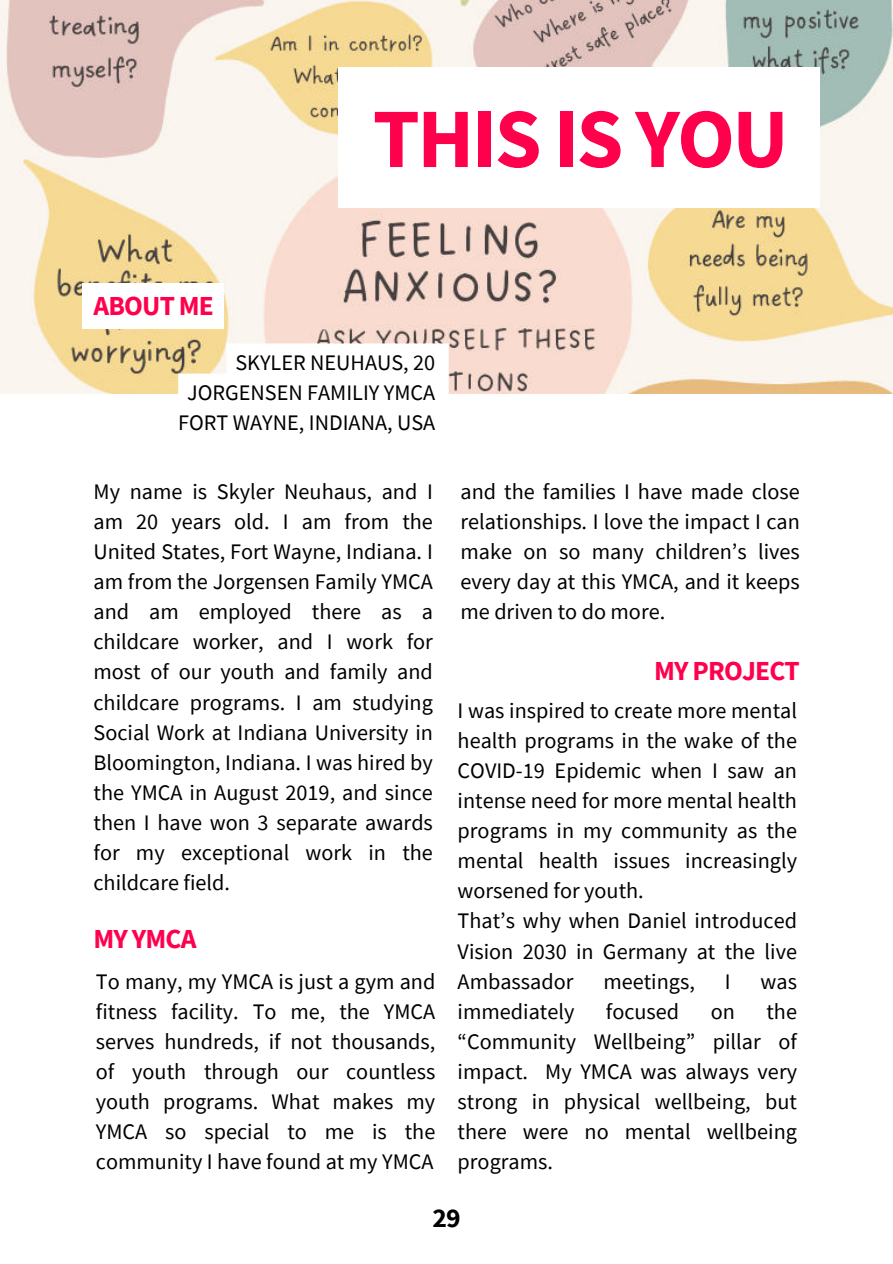
<style>
.page{position:relative;width:893px;height:1264px;background:#fff}
.page>*{position:absolute;margin:0;border:0;box-sizing:border-box;transform-origin:0 0}
.t1{font:700 84.45px "Source Sans Pro";letter-spacing:-.03em;color:#ff004d}
.t2{font:700 27.45px "Source Sans Pro";letter-spacing:-.03em;color:#ff004d}
.t3{font:700 27.45px "Source Sans Pro";color:#000}
.t4{font:22.2px/30.2px "Source Sans Pro";color:#000;text-align:justify}
</style>
<div class="page">
<img style="left:0;top:0;width:892px;height:393px">
<svg style="left:169px;top:343px;width:279px;height:51px"></svg>
<div style="left:339px;top:68px;width:480px;height:140px;background:#fff"></div>
<div style="left:82px;top:283px;width:142px;height:46px;background:#fff"></div>
<p class="t2" style="left:93px;top:288px;width:122px">ABOUT ME</p>
<h1 class="t1" style="left:373px;top:82px;width:417px">THIS IS YOU</h1>
<p class="t4" style="left:178px;top:347px;width:259px;text-align:right">SKYLER NEUHAUS, 20<br>JORGENSEN FAMILIY YMCA<br>FORT WAYNE, INDIANA, USA</p>
<p class="t4" style="left:93px;top:476px;width:341px">My name is Skyler Neuhaus, and I am 20 years old. I am from the United States, Fort Wayne, Indiana. I am from the Jorgensen Family YMCA and am employed there as a childcare worker, and I work for most of our youth and family and childcare programs. I am studying Social Work at Indiana University in Bloomington, Indiana. I was hired by the YMCA in August 2019, and since then I have won 3 separate awards for my exceptional work in the childcare field.</p>
<p class="t2" style="left:93px;top:920px;width:104px">MY YMCA</p>
<p class="t4" style="left:96px;top:966px;width:341px">To many, my YMCA is just a gym and fitness facility. To me, the YMCA serves hundreds, if not thousands, of youth through our countless youth programs. What makes my YMCA so special to me is the community I have found at my YMCA</p>
<p class="t4" style="left:460px;top:476px;width:341px">and the families I have made close relationships. I love the impact I can make on so many children’s lives every day at this YMCA, and it keeps me driven to do more.</p>
<p class="t2" style="left:654px;top:652px;width:147px">MY PROJECT</p>
<p class="t4" style="left:457px;top:695px;width:341px;text-align:left">I was inspired to create more mental health programs in the wake of the<br>COVID-19 Epidemic when I saw an intense need for more mental health programs in my community as the mental health issues increasingly worsened for youth.<br>That’s why when Daniel introduced<br>Vision 2030 in Germany at the live<br>Ambassador</p>
<p class="t4" style="left:603px;top:966px;width:93px">meetings,</p>
<p class="t4" style="left:724px;top:966px;width:7px">I</p>
<p class="t4" style="left:760px;top:966px;width:38px">was</p>
<p class="t4" style="left:457px;top:996px;width:118px">immediately</p>
<p class="t4" style="left:606px;top:996px;width:75px">focused</p>
<p class="t4" style="left:710px;top:996px;width:26px">on</p>
<p class="t4" style="left:457px;top:996px;width:341px;text-indent:309px">the “Community Wellbeing” pillar of impact. My YMCA was always very strong in physical wellbeing, but there were no mental wellbeing programs.</p>
<p class="t3" style="left:432px;top:1199px;width:30px">29</p>
</div>
